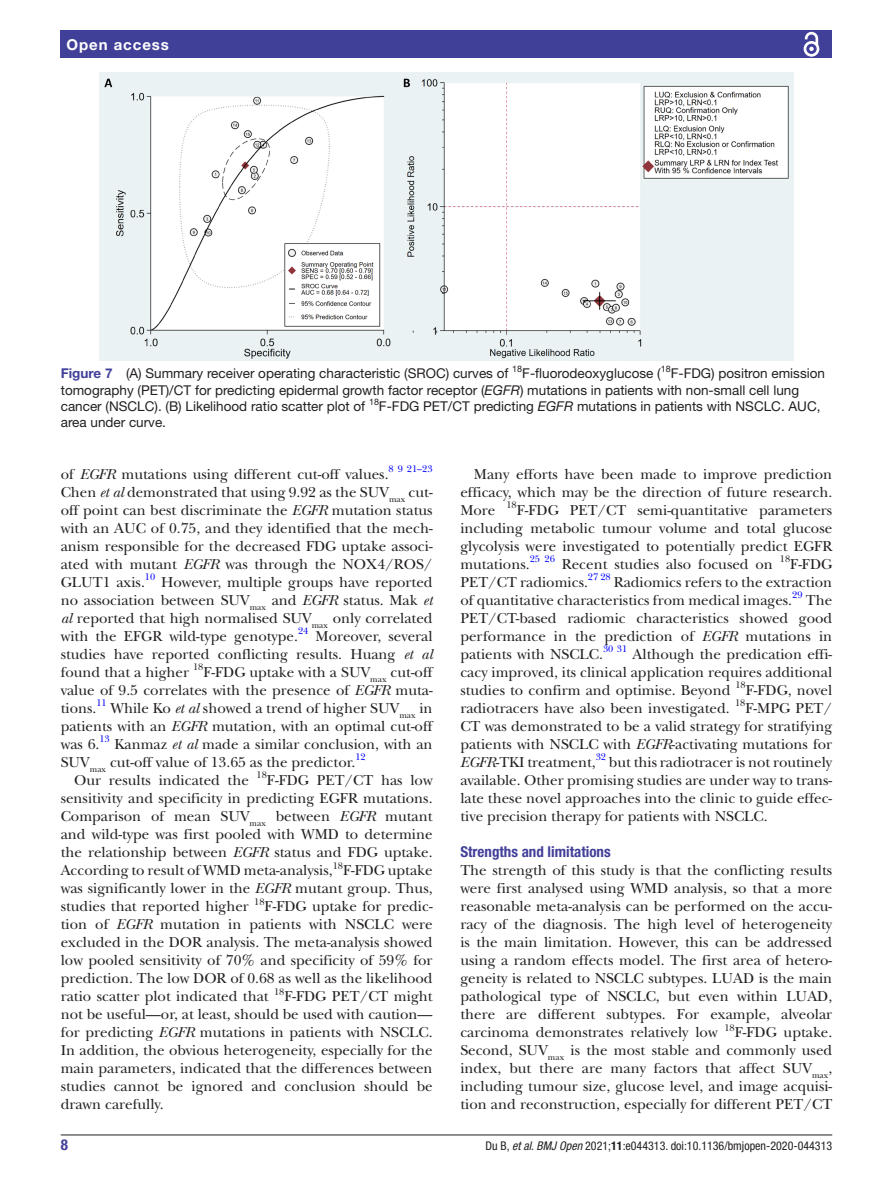
<style>
.page{position:relative;width:893px;height:1191px;background:#fff}
.page>*{position:absolute;margin:0;border:0;box-sizing:border-box;transform-origin:0 0}
.t1{font:15px/18px "New Baskerville";color:#231f20;text-align:justify}
.t2{font:700 condensed 15px "Helvetica Neue LT Std";color:#414099}
.t3{font:700 15px "Helvetica Neue LT Std";letter-spacing:.065em;color:#fff}
.t4{font:13.5px/16.2px "Helvetica Neue LT Std";color:#231f20}
.t5{font:condensed 12px "Helvetica Neue LT Std";color:#231f20}
.t6{font:9.9px "New Baskerville";color:#00f}
.t7{font:9.9px "New Baskerville";color:#231f20}
.s1{font-weight:700;color:#414099}
.s2{font-style:italic}
.s3{font-weight:700}
</style>
<div class="page">
<hr style="left:61px;top:1134px;width:771px;height:1px;background:#231f20">
<div style="left:61px;top:31px;width:771px;height:27px;background:#414099"></div>
<svg style="left:803px;top:31px;width:17px;height:26px"></svg>
<img style="left:99px;top:73px;width:695px;height:287px">
<p class="t3" style="left:66px;top:35px;width:104px">Open access</p>
<p class="t4" style="left:61px;top:365px;width:766px"><span class="s1">Figure 7</span> (A) Summary receiver operating characteristic (SROC) curves of <sup>18</sup>F-fluorodeoxyglucose (<sup>18</sup>F-FDG) positron emission tomography (PET)/CT for predicting epidermal growth factor receptor (<span class="s2">EGFR</span>) mutations in patients with non-small cell lung cancer (NSCLC). (B) Likelihood ratio scatter plot of <sup>18</sup>F-FDG PET/CT predicting <span class="s2">EGFR</span> mutations in patients with NSCLC. AUC, area under curve.</p>
<p class="t1" style="left:61px;top:465px;width:329px">of <span class="s2">EGFR</span> mutations using different cut-off values.</p>
<p class="t6" style="left:389px;top:463px;width:46px">8 9 21–23</p>
<p class="t1" style="left:61px;top:483px;width:373px">Chen <span class="s2">et al</span> demonstrated that using 9.92 as the SUV<sub>max</sub> cut&shy;off point can best discriminate the <span class="s2">EGFR</span> mutation status with an AUC of 0.75, and they identified that the mech&shy;anism responsible for the decreased FDG uptake associ&shy;ated with mutant <span class="s2">EGFR</span> was through the NOX4/ROS/ GLUT1 axis.</p>
<p class="t6" style="left:145px;top:571px;width:12px">10</p>
<p class="t1" style="left:61px;top:573px;width:373px;text-indent:100px">However, multiple groups have reported no association between SUV<sub>max</sub> and <span class="s2">EGFR</span> status. Mak <span class="s2">et al</span> reported that high normalised SUV<sub>max</sub> only correlated with the EFGR wild-type genotype.</p>
<p class="t6" style="left:298px;top:625px;width:12px">24</p>
<p class="t1" style="left:61px;top:627px;width:373px;text-indent:255px">Moreover, several studies have reported conflicting results. Huang <span class="s2">et al </span>found that a higher</p>
<p class="t7" style="left:193px;top:661px;width:12px">18</p>
<p class="t1" style="left:61px;top:663px;width:373px;text-indent:143px">F-FDG uptake with a SUV<sub>max</sub> cut-off value of 9.5 correlates with the presence of <span class="s2">EGFR</span> muta&shy;tions.</p>
<p class="t6" style="left:96px;top:697px;width:12px">11</p>
<p class="t1" style="left:61px;top:699px;width:373px;text-indent:50px">While Ko <span class="s2">et al</span> showed a trend of higher SUV<sub>max</sub> in patients with an <span class="s2">EGFR</span> mutation, with an optimal cut-off was 6.</p>
<p class="t6" style="left:99px;top:733px;width:12px">13</p>
<p class="t1" style="left:61px;top:735px;width:373px;text-indent:54px">Kanmaz <span class="s2">et al</span> made a similar conclusion, with an<br>SUV<sub>max</sub> cut-off value of 13.65 as the predictor.</p>
<p class="t6" style="left:355px;top:751px;width:12px">12</p>
<p class="t1" style="left:74px;top:771px;width:176px">Our results indicated the</p>
<p class="t7" style="left:257px;top:769px;width:12px">18</p>
<p class="t1" style="left:61px;top:771px;width:373px;text-indent:206px">F-FDG PET/CT has low sensitivity and specificity in predicting EGFR mutations.<br>Comparison of mean SUV<sub>max</sub> between <span class="s2">EGFR</span> mutant and wild-type was first pooled with WMD to determine the relationship between <span class="s2">EGFR</span> status and FDG uptake.<br>According to result of WMD meta-analysis,</p>
<p class="t7" style="left:333px;top:859px;width:12px">18</p>
<p class="t1" style="left:61px;top:861px;width:373px;text-indent:282px">F-FDG uptake was significantly lower in the <span class="s2">EGFR</span> mutant group. Thus, studies that reported higher</p>
<p class="t7" style="left:254px;top:895px;width:12px">18</p>
<p class="t1" style="left:61px;top:897px;width:373px;text-indent:204px">F-FDG uptake for predic&shy;tion of <span class="s2">EGFR</span> mutation in patients with NSCLC were excluded in the DOR analysis. The meta-analysis showed low pooled sensitivity of 70% and specificity of 59% for prediction. The low DOR of 0.68 as well as the likelihood ratio scatter plot indicated that</p>
<p class="t7" style="left:274px;top:985px;width:12px">18</p>
<p class="t1" style="left:61px;top:987px;width:373px;text-indent:224px">F-FDG PET/CT might not be useful—or, at least, should be used with caution— for predicting <span class="s2">EGFR</span> mutations in patients with NSCLC.<br>In addition, the obvious heterogeneity, especially for the main parameters, indicated that the differences between studies cannot be ignored and conclusion should be drawn carefully.</p>
<p class="t1" style="left:460px;top:465px;width:373px;text-indent:14px">Many efforts have been made to improve prediction efficacy, which may be the direction of future research.<br>More</p>
<p class="t7" style="left:506px;top:499px;width:12px">18</p>
<p class="t1" style="left:460px;top:501px;width:373px;text-indent:56px">F-FDG PET/CT semi-quantitative parameters including metabolic tumour volume and total glucose glycolysis were investigated to potentially predict EGFR mutations.</p>
<p class="t6" style="left:530px;top:553px;width:27px">25 26</p>
<p class="t1" style="left:562px;top:555px;width:213px">Recent studies also focused on</p>
<p class="t7" style="left:780px;top:553px;width:12px">18</p>
<p class="t1" style="left:790px;top:555px;width:43px">F-FDG</p>
<p class="t1" style="left:460px;top:573px;width:129px">PET/CT radiomics.</p>
<p class="t6" style="left:588px;top:571px;width:24px">27 28</p>
<p class="t1" style="left:460px;top:573px;width:373px;text-indent:153px">Radiomics refers to the extraction of quantitative characteristics from medical images.</p>
<p class="t6" style="left:792px;top:589px;width:12px">29</p>
<p class="t1" style="left:460px;top:591px;width:373px;text-indent:345px">The PET/CT-based radiomic characteristics showed good performance in the prediction of <span class="s2">EGFR</span> mutations in patients with NSCLC.</p>
<p class="t6" style="left:603px;top:643px;width:26px">30 31</p>
<p class="t1" style="left:460px;top:645px;width:373px;text-indent:172px">Although the predication effi&shy;cacy improved, its clinical application requires additional studies to confirm and optimise. Beyond</p>
<p class="t7" style="left:735px;top:679px;width:12px">18</p>
<p class="t1" style="left:746px;top:681px;width:88px">F-FDG, novel</p>
<p class="t1" style="left:460px;top:699px;width:271px">radiotracers have also been investigated.</p>
<p class="t7" style="left:735px;top:697px;width:12px">18</p>
<p class="t1" style="left:460px;top:699px;width:373px;text-indent:285px">F-MPG PET/ CT was demonstrated to be a valid strategy for stratifying patients with NSCLC with <span class="s2">EGFR</span>-activating mutations for <span class="s2">EGFR</span>-TKI treatment,</p>
<p class="t6" style="left:596px;top:751px;width:12px">32</p>
<p class="t1" style="left:460px;top:753px;width:373px;text-indent:149px">but this radiotracer is not routinely available. Other promising studies are under way to trans&shy;late these novel approaches into the clinic to guide effec&shy;tive precision therapy for patients with NSCLC.</p>
<p class="t2" style="left:460px;top:843px;width:152px">Strengths and limitations</p>
<p class="t1" style="left:460px;top:861px;width:373px">The strength of this study is that the conflicting results were first analysed using WMD analysis, so that a more reasonable meta-analysis can be performed on the accu&shy;racy of the diagnosis. The high level of heterogeneity is the main limitation. However, this can be addressed using a random effects model. The first area of hetero&shy;geneity is related to NSCLC subtypes. LUAD is the main pathological type of NSCLC, but even within LUAD, there are different subtypes. For example, alveolar carcinoma demonstrates relatively low <sup>18</sup>F-FDG uptake.<br>Second, SUV<sub>max</sub> is the most stable and commonly used index, but there are many factors that affect SUV<sub>max</sub>, including tumour size, glucose level, and image acquisi&shy;tion and reconstruction, especially for different PET/CT</p>
<p class="t2" style="left:61px;top:1135px;width:9px">8</p>
<p class="t5" style="left:485px;top:1138px;width:348px">Du B, <span class="s2">et al</span>. <span class="s2">BMJ Open</span> 2021;<span class="s3">11</span>:e044313. doi:10.1136/bmjopen-2020-044313</p>
</div>
